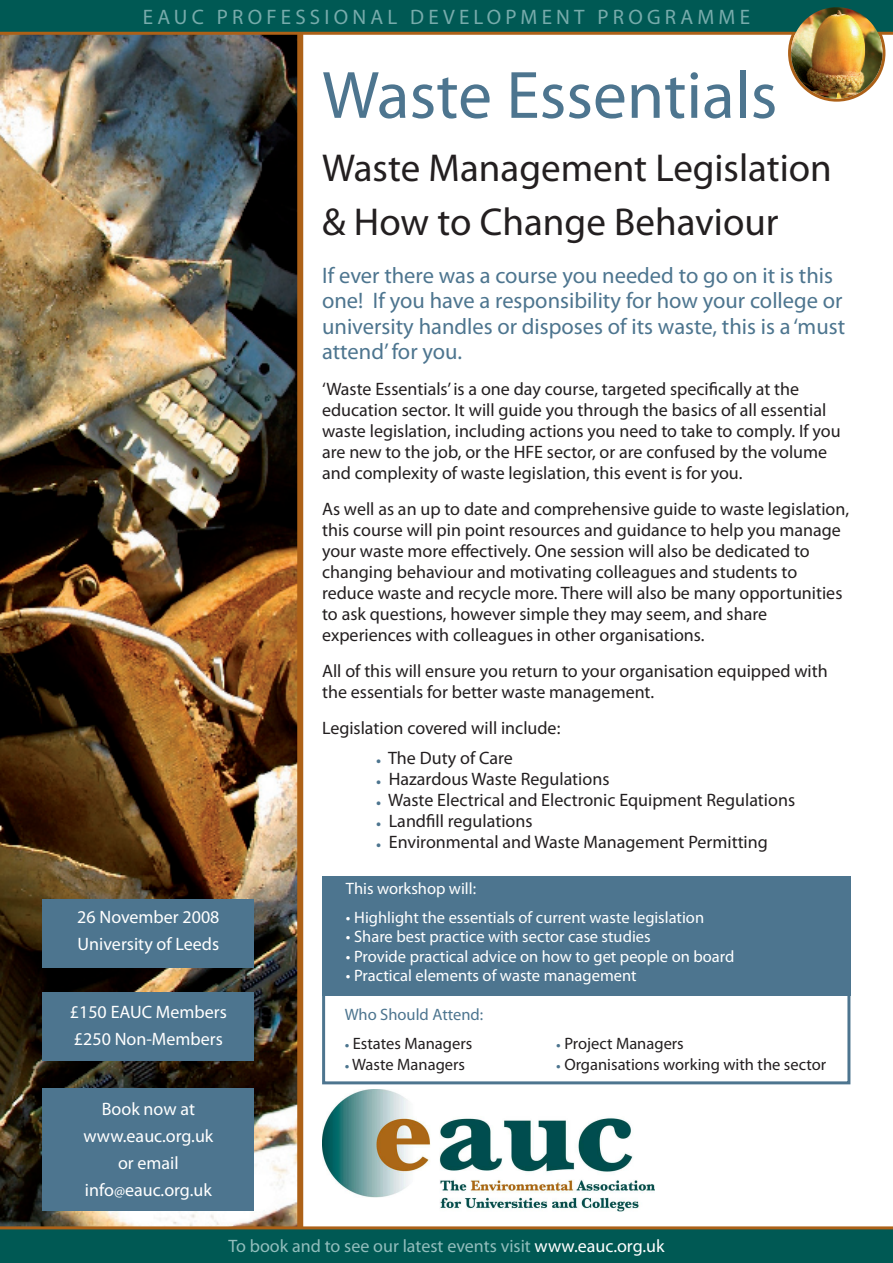
<style>
.page{position:relative;width:893px;height:1263px;background:#fff}
.page>*{position:absolute;margin:0;border:0;box-sizing:border-box;transform-origin:0 0}
.t1{font:67.5px "Myriad Pro";color:#4d758f}
.t2{font:39px/54px "Myriad Pro";color:#231f20}
.t3{font:22.5px/25.5px "Myriad Pro";color:#4d758f}
.t4{font:21px "Myriad Pro";letter-spacing:.2em;color:#77abab}
.t5{font:18px/21px "Myriad Pro";color:#231f20}
.t6{font:18px "Myriad Pro";color:#fff}
.t7{font:18px "Myriad Pro";color:#92bdbc}
.t8{font:16.5px "Myriad Pro";color:#fff}
.t9{font:16.5px "Myriad Pro";color:#231f20}
.t10{font:16.5px "Myriad Pro";color:#4d758f}
.s1{font-size:15px}
.s2{color:#4d758f}
.s3{color:#fff}
</style>
<div class="page">
<div style="left:788px;top:4px;width:97px;height:98px;border:3px solid #ad6118;border-radius:50%"></div>
<img style="left:0;top:35px;width:297px;height:1191px">
<div style="left:297px;top:0;width:6px;height:1263px;background:#ad6118"></div>
<svg style="left:0;top:1226px;width:893px;height:37px;background:#105b50"></svg>
<svg style="left:0;top:0;width:893px;height:35px;background:#0f5a4f"></svg>
<div style="left:43px;top:993px;width:211px;height:68px;background:#4d758f"></div>
<div style="left:322px;top:876px;width:528px;height:120px;background:#4d758f"></div>
<div style="left:322px;top:976px;width:528px;height:108px;border:3px solid #4d758f"></div>
<div style="left:43px;top:899px;width:211px;height:68px;background:#4d758f"></div>
<div style="left:43px;top:1088px;width:211px;height:123px;background:#4d758f"></div>
<img style="left:791px;top:7px;width:91px;height:92px;border-radius:46px">
<img style="left:322px;top:1089px;width:332px;height:123px">
<p class="t4" style="left:143px;top:4px;width:609px">EAUC PROFESSIONAL DEVELOPMENT PROGRAMME</p>
<p class="t6" style="left:77px;top:906px;width:144px">26 November 2008</p>
<p class="t6" style="left:78px;top:933px;width:143px">University of Leeds</p>
<p class="t6" style="left:70px;top:1001px;width:158px">£150 EAUC Members</p>
<p class="t6" style="left:74px;top:1028px;width:150px">£250 Non-Members</p>
<p class="t6" style="left:102px;top:1098px;width:95px">Book now at</p>
<p class="t6" style="left:83px;top:1125px;width:131px">www.eauc.org.uk</p>
<p class="t6" style="left:118px;top:1152px;width:62px">or email</p>
<p class="t6" style="left:85px;top:1179px;width:128px">info<span class="s1">@</span>eauc.org.uk</p>
<p class="t1" style="left:322px;top:54px;width:457px">Waste Essentials</p>
<p class="t2" style="left:322px;top:140px;width:511px">Waste Management Legislation &amp; How to Change Behaviour</p>
<p class="t3" style="left:322px;top:262px;width:524px">If ever there was a course you needed to go on it is this one! If you have a responsibility for how your college or university handles or disposes of its waste, this is a ‘must attend’ for you.</p>
<p class="t5" style="left:322px;top:378px;width:520px">‘Waste Essentials’ is a one day course, targeted specifically at the education sector. It will guide you through the basics of all essential waste legislation, including actions you need to take to comply. If you are new to the job, or the HFE sector, or are confused by the volume and complexity of waste legislation, this event is for you.</p>
<p class="t5" style="left:322px;top:498px;width:528px">As well as an up to date and comprehensive guide to waste legislation, this course will pin point resources and guidance to help you manage your waste more effectively. One session will also be dedicated to changing behaviour and motivating colleagues and students to reduce waste and recycle more. There will also be many opportunities to ask questions, however simple they may seem, and share experiences with colleagues in other organisations.</p>
<p class="t5" style="left:322px;top:660px;width:507px">All of this will ensure you return to your organisation equipped with the essentials for better waste management.</p>
<p class="t5" style="left:322px;top:717px;width:240px">Legislation covered will include:</p>
<p class="t5" style="left:376px;top:747px;width:138px"><span class="s2">•</span> The Duty of Care</p>
<p class="t5" style="left:376px;top:768px;width:235px"><span class="s2">•</span> Hazardous Waste Regulations</p>
<p class="t5" style="left:376px;top:789px;width:421px"><span class="s2">•</span> Waste Electrical and Electronic Equipment Regulations</p>
<p class="t5" style="left:376px;top:810px;width:158px"><span class="s2">•</span> Landfill regulations</p>
<p class="t5" style="left:376px;top:831px;width:393px"><span class="s2">•</span> Environmental and Waste Management Permitting</p>
<p class="t8" style="left:346px;top:879px;width:132px">This workshop will:</p>
<p class="t8" style="left:346px;top:907px;width:360px">• Highlight the essentials of current waste legislation</p>
<p class="t8" style="left:346px;top:927px;width:306px">• Share best practice with sector case studies</p>
<p class="t8" style="left:346px;top:946px;width:390px">• Provide practical advice on how to get people on board</p>
<p class="t8" style="left:346px;top:966px;width:292px">• Practical elements of waste management</p>
<p class="t10" style="left:345px;top:1004px;width:140px">Who Should Attend:</p>
<p class="t9" style="left:345px;top:1033px;width:129px"><span class="s2">•</span> Estates Managers</p>
<p class="t9" style="left:556px;top:1033px;width:129px"><span class="s2">•</span> Project Managers</p>
<p class="t9" style="left:345px;top:1054px;width:122px"><span class="s2">•</span> Waste Managers</p>
<p class="t9" style="left:556px;top:1054px;width:271px"><span class="s2">•</span> Organisations working with the sector</p>
<p class="t7" style="left:228px;top:1235px;width:438px">To book and to see our latest events visit <span class="s3">www.eauc.org.uk</span></p>
</div>
